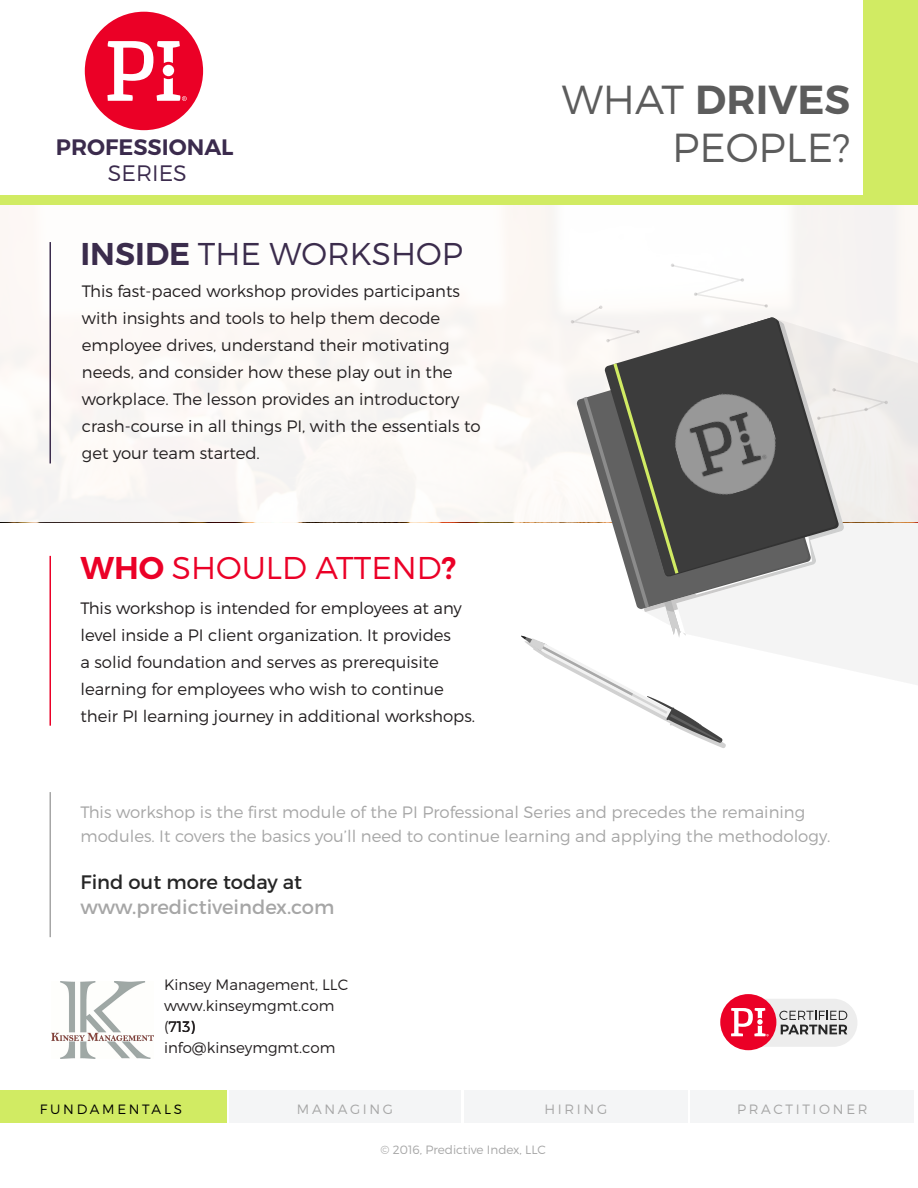
<style>
.page{position:relative;width:918px;height:1188px;background:#fff}
.page>*{position:absolute;margin:0;border:0;box-sizing:border-box;transform-origin:0 0}
.t1{font:600 40.5px "Montserrat";color:#5c5c5c}
.t2{font:300 40.5px "Montserrat";color:#5c5c5c}
.t3{font:300 31.5px "Montserrat";color:#3b2c4c}
.t4{font:300 31.5px "Montserrat";color:#eb0027}
.t5{font:600 22.35px "Montserrat";color:#3b2b4d}
.t6{font:300 22.35px "Montserrat";color:#3b2b4d}
.t7{font:19.5px "Montserrat";color:#a6a6a6}
.t8{font:19.5px "Montserrat";color:#262626}
.Body{font:300 16.5px/27px "Montserrat";color:#231f20}
.t9{font:300 16.5px/24px "Montserrat";color:#a6a6a6}
.t10{font:300 15px/21px "Montserrat";color:#231f20}
.t11{font:300 13.5px "Montserrat";letter-spacing:.2em;color:#a6a6a6}
.t12{font:300 13.5px "Montserrat";letter-spacing:.2em;color:#000}
.t13{font:300 12px "Montserrat";color:#a6a6a6}
.s1{font-weight:600}
.s2{font-weight:300}
</style>
<div class="page">
<div style="left:0;top:201px;width:918px;height:321px;background:#fcf8f6"></div>
<svg style="left:85px;top:12px;width:118px;height:118px"></svg>
<div style="left:0;top:195px;width:918px;height:9px;background:#d1eb63"></div>
<hr style="left:50px;top:242px;width:1px;height:221px;background:#3b2c4d">
<hr style="left:50px;top:556px;width:1px;height:170px;background:#eb0027">
<hr style="left:50px;top:792px;width:1px;height:145px;background:#a6a6a6">
<div style="left:864px;top:0;width:54px;height:197px;background:#d1eb63"></div>
<svg style="left:800px;top:340px;width:118px;height:345px;fill:#f4f4f4"></svg>
<svg style="left:800px;top:338px;width:44px;height:274px"></svg>
<svg style="left:618px;top:317px;width:219px;height:259px"></svg>
<svg style="left:521px;top:363px;width:279px;height:385px"></svg>
<svg style="left:570px;top:305px;width:70px;height:37px"></svg>
<svg style="left:671px;top:264px;width:97px;height:44px"></svg>
<svg style="left:816px;top:388px;width:72px;height:32px"></svg>
<div style="left:229px;top:1090px;width:232px;height:33px;background:#f4f5f6"></div>
<div style="left:0;top:1090px;width:227px;height:33px;background:#d1eb63"></div>
<div style="left:464px;top:1090px;width:223px;height:33px;background:#f4f5f6"></div>
<div style="left:691px;top:1090px;width:223px;height:33px;background:#f4f5f6"></div>
<div style="left:725px;top:999px;width:132px;height:48px;background:#ededed;border-radius:24px"></div>
<svg style="left:720px;top:994px;width:127px;height:56px"></svg>
<img style="left:51px;top:982px;width:102px;height:77px">
<h3 class="t5" style="left:56px;top:133px;width:179px">PROFESSIONAL</h3>
<h3 class="t6" style="left:108px;top:160px;width:80px">SERIES</h3>
<p class="t3" style="left:80px;top:235px;width:384px"><span class="s1">INSIDE</span> THE WORKSHOP</p>
<p class="Body" style="left:82px;top:277px;width:400px">This fast-paced workshop provides participants with insights and tools to help them decode employee drives, understand their motivating needs, and consider how these play out in the workplace. The lesson provides an introductory crash-course in all things PI, with the essentials to get your team started.</p>
<p class="t4" style="left:80px;top:549px;width:377px"><span class="s1">WHO</span> SHOULD ATTEND<span class="s1">?</span></p>
<p class="Body" style="left:80px;top:594px;width:396px">This workshop is intended for employees at any level inside a PI client organization. It provides<br>a solid foundation and serves as prerequisite learning for employees who wish to continue their PI learning journey in additional workshops.</p>
<p class="t1" style="left:562px;top:75px;width:290px"><span class="s2">WHAT</span> DRIVES</p>
<p class="t2" style="left:672px;top:123px;width:179px">PEOPLE?</p>
<p class="t9" style="left:80px;top:800px;width:751px">This workshop is the first module of the PI Professional Series and precedes the remaining modules. It covers the basics you’ll need to continue learning and applying the methodology.</p>
<p class="t8" style="left:80px;top:870px;width:223px">Find out more today at</p>
<p class="t7" style="left:80px;top:895px;width:255px">www.predictiveindex.com</p>
<p class="t10" style="left:164px;top:974px;width:186px">Kinsey Management, LLC www.kinseymgmt.com (713) info@kinseymgmt.com</p>
<p class="t12" style="left:40px;top:1101px;width:144px">FUNDAMENTALS</p>
<p class="t11" style="left:297px;top:1101px;width:98px">MANAGING</p>
<p class="t11" style="left:544px;top:1101px;width:64px">HIRING</p>
<p class="t11" style="left:737px;top:1101px;width:132px">PRACTITIONER</p>
<p class="t13" style="left:380px;top:1142px;width:167px">© 2016, Predictive Index, LLC</p>
</div>
